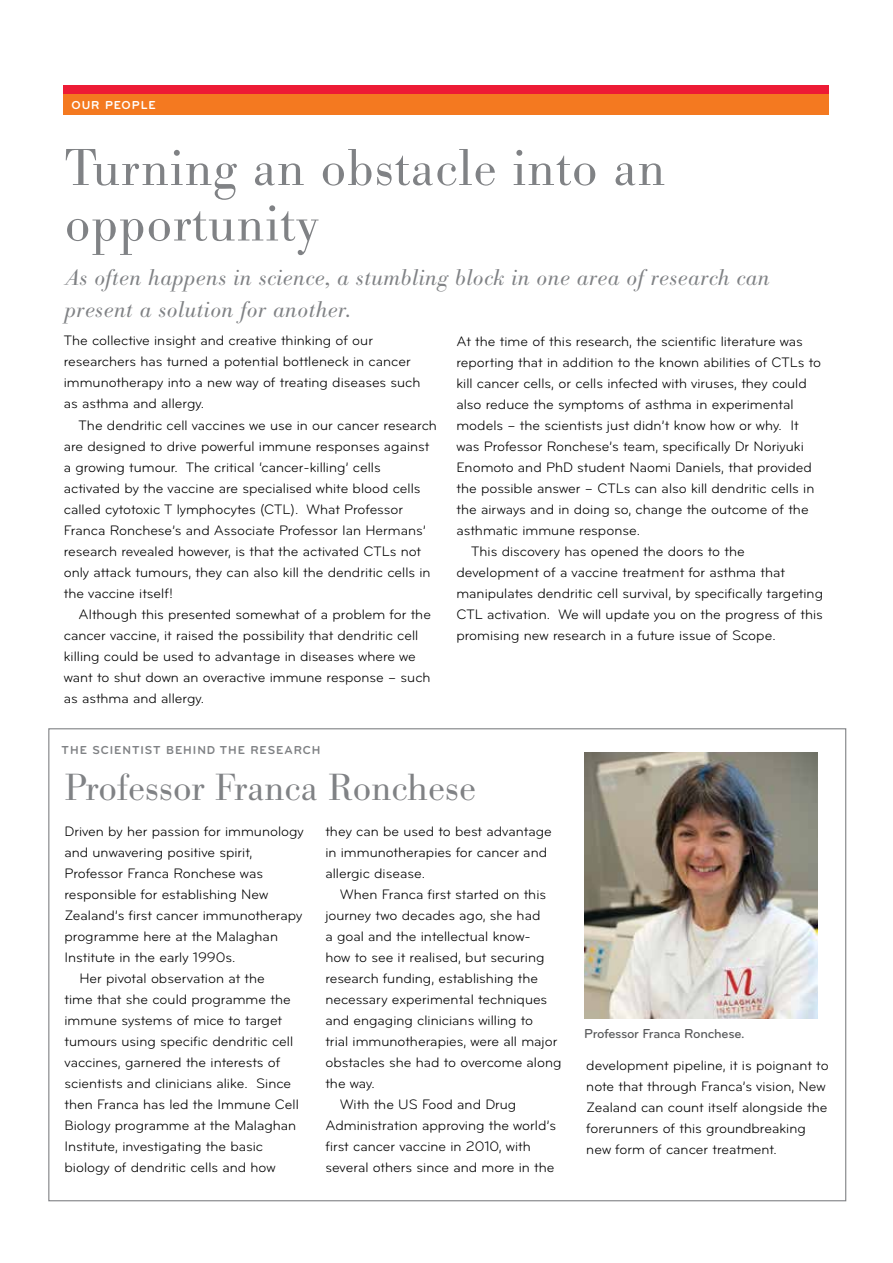
<style>
.page{position:relative;width:893px;height:1263px;background:#fff}
.page>*{position:absolute;margin:0;border:0;box-sizing:border-box;transform-origin:0 0}
.t1{font:300 51px/55.5px "Bodoni BE";letter-spacing:.02em;color:#808285}
.t2{font:300 37.2px "Bodoni BE";color:#808285}
.t3{font:italic 300 22.5px/31.5px "Bodoni BE";letter-spacing:.02em;color:#808285}
.t4{font:14.25px/21px "Bryant Pro";color:#000}
.t5{font:500 13.5px "Bryant Pro";letter-spacing:-.02em;color:#58595b}
.t6{font:700 12px "Bryant Pro";letter-spacing:.08em;color:#808285}
.t7{font:700 12px "Bryant Pro";letter-spacing:.08em;color:#fff}
</style>
<div class="page">
<div style="left:64px;top:94px;width:765px;height:21px;background:#f47920"></div>
<div style="left:64px;top:85px;width:765px;height:9px;background:#ed1b35"></div>
<img style="left:585px;top:753px;width:232px;height:266px">
<p class="t7" style="left:71px;top:97px;width:86px">OUR PEOPLE</p>
<h1 class="t1" style="left:65px;top:141px;width:602px">Turning an obstacle into an opportunity</h1>
<h3 class="t3" style="left:65px;top:262px;width:706px">As often happens in science, a stumbling block in one area of research can present a solution for another.</h3>
<p class="t4" style="left:64px;top:330px;width:358px">The collective insight and creative thinking of our researchers has turned a potential bottleneck in cancer immunotherapy into a new way of treating diseases such as asthma and allergy.</p>
<p class="t4" style="left:64px;top:414px;width:375px;text-indent:15px">The dendritic cell vaccines we use in our cancer research are designed to drive powerful immune responses against a growing tumour. The critical ‘cancer-killing’ cells activated by the vaccine are specialised white blood cells called cytotoxic T lymphocytes (CTL). What Professor Franca Ronchese’s and Associate Professor Ian Hermans’ research revealed however, is that the activated CTLs not only attack tumours, they can also kill the dendritic cells in the vaccine itself!</p>
<p class="t4" style="left:64px;top:603px;width:369px;text-indent:15px">Although this presented somewhat of a problem for the cancer vaccine, it raised the possibility that dendritic cell killing could be used to advantage in diseases where we want to shut down an overactive immune response – such as asthma and allergy.</p>
<p class="t6" style="left:62px;top:743px;width:260px">THE SCIENTIST BEHIND THE RESEARCH</p>
<p class="t4" style="left:456px;top:330px;width:348px">At the time of this research, the scientific literature was</p>
<p class="t4" style="left:456px;top:351px;width:366px">reporting that in addition to the known abilities of CTLs to</p>
<p class="t4" style="left:456px;top:372px;width:352px">kill cancer cells, or cells infected with viruses, they could</p>
<p class="t4" style="left:456px;top:393px;width:339px">also reduce the symptoms of asthma in experimental</p>
<p class="t4" style="left:456px;top:414px;width:344px">models – the scientists just didn’t know how or why. It</p>
<p class="t4" style="left:456px;top:435px;width:349px">was Professor Ronchese’s team, specifically Dr Noriyuki</p>
<p class="t4" style="left:456px;top:456px;width:357px">Enomoto and PhD student Naomi Daniels, that provided</p>
<p class="t4" style="left:456px;top:477px;width:359px">the possible answer – CTLs can also kill dendritic cells in</p>
<p class="t4" style="left:456px;top:498px;width:354px">the airways and in doing so, change the outcome of the</p>
<p class="t4" style="left:456px;top:519px;width:185px">asthmatic immune response.</p>
<p class="t4" style="left:471px;top:540px;width:275px">This discovery has opened the doors to the</p>
<p class="t4" style="left:456px;top:561px;width:330px">development of a vaccine treatment for asthma that</p>
<p class="t4" style="left:456px;top:582px;width:368px">manipulates dendritic cell survival, by specifically targeting</p>
<p class="t4" style="left:456px;top:603px;width:368px">CTL activation. We will update you on the progress of this</p>
<p class="t4" style="left:456px;top:624px;width:321px">promising new research in a future issue of Scope.</p>
<h2 class="t2" style="left:64px;top:766px;width:413px">Professor Franca Ronchese</h2>
<p class="t4" style="left:64px;top:820px;width:241px">Driven by her passion for immunology</p>
<p class="t4" style="left:64px;top:841px;width:189px">and unwavering positive spirit,</p>
<p class="t4" style="left:64px;top:862px;width:200px">Professor Franca Ronchese was</p>
<p class="t4" style="left:64px;top:883px;width:205px">responsible for establishing New</p>
<p class="t4" style="left:64px;top:904px;width:239px">Zealand’s first cancer immunotherapy</p>
<p class="t4" style="left:64px;top:925px;width:215px">programme here at the Malaghan</p>
<p class="t4" style="left:64px;top:947px;width:172px">Institute in the early 1990s.</p>
<p class="t4" style="left:79px;top:968px;width:187px">Her pivotal observation at the</p>
<p class="t4" style="left:64px;top:989px;width:228px">time that she could programme the</p>
<p class="t4" style="left:64px;top:1010px;width:219px">immune systems of mice to target</p>
<p class="t4" style="left:64px;top:1031px;width:230px">tumours using specific dendritic cell</p>
<p class="t4" style="left:64px;top:1052px;width:217px">vaccines, garnered the interests of</p>
<p class="t4" style="left:64px;top:1073px;width:228px">scientists and clinicians alike. Since</p>
<p class="t4" style="left:64px;top:1094px;width:236px">then Franca has led the Immune Cell</p>
<p class="t4" style="left:64px;top:1115px;width:233px">Biology programme at the Malaghan</p>
<p class="t4" style="left:64px;top:1136px;width:200px">Institute, investigating the basic</p>
<p class="t4" style="left:64px;top:1157px;width:213px">biology of dendritic cells and how</p>
<p class="t4" style="left:325px;top:821px;width:228px">they can be used to best advantage in immunotherapies for cancer and allergic disease.</p>
<p class="t4" style="left:340px;top:884px;width:207px">When Franca first started on this</p>
<p class="t4" style="left:325px;top:905px;width:217px">journey two decades ago, she had</p>
<p class="t4" style="left:325px;top:926px;width:207px">a goal and the intellectual know-</p>
<p class="t4" style="left:325px;top:947px;width:221px">how to see it realised, but securing</p>
<p class="t4" style="left:325px;top:968px;width:214px">research funding, establishing the</p>
<p class="t4" style="left:325px;top:989px;width:223px">necessary experimental techniques</p>
<p class="t4" style="left:325px;top:1010px;width:209px">and engaging clinicians willing to</p>
<p class="t4" style="left:325px;top:1031px;width:234px">trial immunotherapies, were all major</p>
<p class="t4" style="left:325px;top:1052px;width:238px">obstacles she had to overcome along</p>
<p class="t4" style="left:325px;top:1073px;width:51px">the way.</p>
<p class="t4" style="left:340px;top:1094px;width:178px">With the US Food and Drug</p>
<p class="t4" style="left:325px;top:1115px;width:232px">Administration approving the world’s</p>
<p class="t4" style="left:325px;top:1136px;width:207px">first cancer vaccine in 2010, with</p>
<p class="t4" style="left:325px;top:1157px;width:231px">several others since and more in the</p>
<p class="t5" style="left:584px;top:1026px;width:162px">Professor Franca Ronchese.</p>
<p class="t4" style="left:586px;top:1055px;width:244px">development pipeline, it is poignant to note that through Franca’s vision, New Zealand can count itself alongside the forerunners of this groundbreaking new form of cancer treatment.</p>
</div>
